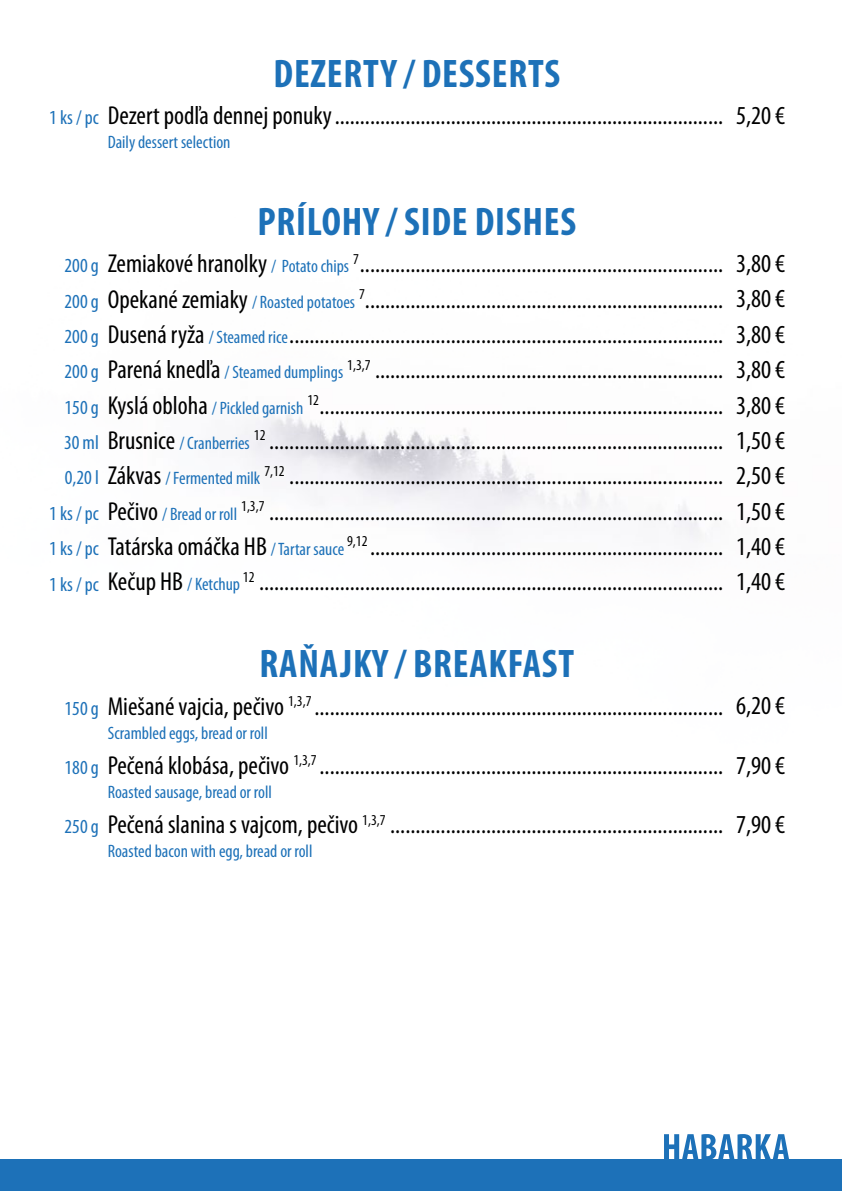
<style>
.page{position:relative;width:842px;height:1191px;background:#fff}
.page>*{position:absolute;margin:0;border:0;box-sizing:border-box;transform-origin:0 0}
.t1{font:700 condensed 40px "Myriad Pro";letter-spacing:.02em;color:#1d71b8}
.t2{font:condensed 26px/35.4px "Myriad Pro";color:#000;text-align:right}
.t3{font:condensed 20px/35.4px "Myriad Pro";color:#1d71b8;text-align:right}
.t4{font:condensed 18px "Myriad Pro";color:#1d71b8}
.s1{font-size:18px;color:#1d71b8}
.s2{font-size:26px;color:#000}
</style>
<div class="page">
<img style="left:240px;top:413px;width:461px;height:127px">
<div style="left:0;top:1159px;width:842px;height:32px;background:#1d71b8"></div>
<svg style="left:664px;top:1134px;width:125px;height:25px"></svg>
<h1 class="t1" style="left:274px;top:51px;width:288px">DEZERTY / DESSERTS</h1>
<p class="t2" style="left:108px;top:98px;width:617px">Dezert podľa dennej ponuky.............................................................................</p>
<p class="t4" style="left:108px;top:132px;width:124px">Daily dessert selection</p>
<p class="t3" style="left:49px;top:100px;width:51px">1 ks / pc</p>
<p class="t2" style="left:736px;top:98px;width:51px">5,20 €</p>
<h1 class="t1" style="left:258px;top:199px;width:320px">PRÍLOHY / SIDE DISHES</h1>
<p class="t2" style="left:108px;top:246px;width:617px">Zemiakové hranolky <span class="s1">/ Potato chips</span> <sup>7</sup>........................................................................</p>
<p class="t4" style="left:108px;top:292px;width:249px"><span class="s2">Opekané zemiaky</span> / Roasted potatoes</p>
<p class="t3" style="left:49px;top:248px;width:51px">200 g<br>200 g<br>200 g<br>200 g<br>150 g<br>30 ml<br>0,20 l<br>1 ks / pc<br>1 ks / pc<br>1 ks / pc</p>
<p class="t2" style="left:736px;top:246px;width:51px;text-align:justify">3,80 € 3,80 € 3,80 € 3,80 € 3,80 € 1,50 € 2,50 € 1,50 € 1,40 € 1,40 €</p>
<p class="t2" style="left:108px;top:282px;width:617px"><sup>7</sup>.......................................................................<br>Dusená ryža <span class="s1">/ Steamed rice</span>......................................................................................</p>
<p class="t4" style="left:108px;top:363px;width:237px"><span class="s2">Parená knedľa</span> / Steamed dumplings</p>
<p class="t2" style="left:347px;top:352px;width:377px"><sup>1,3,7</sup> .....................................................................</p>
<p class="t4" style="left:108px;top:398px;width:197px"><span class="s2">Kyslá obloha</span> / Pickled garnish</p>
<p class="t2" style="left:307px;top:388px;width:417px"><sup>12</sup>................................................................................</p>
<p class="t4" style="left:108px;top:433px;width:144px"><span class="s2">Brusnice</span> / Cranberries</p>
<p class="t2" style="left:254px;top:423px;width:471px"><sup>12</sup> ..........................................................................................</p>
<p class="t4" style="left:108px;top:469px;width:154px"><span class="s2">Zákvas</span> / Fermented milk</p>
<p class="t2" style="left:264px;top:458px;width:460px"><sup>7,12</sup> ......................................................................................</p>
<p class="t4" style="left:108px;top:504px;width:131px"><span class="s2">Pečivo</span> / Bread or roll</p>
<p class="t2" style="left:108px;top:494px;width:617px"><sup>1,3,7</sup> ..........................................................................................<br>Tatárska omáčka HB <span class="s1">/ Tartar sauce</span> <sup>9,12</sup> ......................................................................</p>
<p class="t4" style="left:108px;top:575px;width:134px"><span class="s2">Kečup HB</span> / Ketchup</p>
<p class="t2" style="left:243px;top:564px;width:482px"><sup>12</sup> ............................................................................................</p>
<p class="t3" style="left:65px;top:691px;width:36px">150 g</p>
<p class="t3" style="left:65px;top:750px;width:36px">180 g</p>
<p class="t3" style="left:65px;top:809px;width:36px">250 g</p>
<h1 class="t1" style="left:260px;top:642px;width:316px">RAŇAJKY / BREAKFAST</h1>
<p class="t2" style="left:108px;top:689px;width:617px">Miešané vajcia, pečivo <sup>1,3,7</sup> .................................................................................</p>
<p class="t4" style="left:108px;top:723px;width:162px">Scrambled eggs, bread or roll</p>
<p class="t2" style="left:108px;top:748px;width:617px">Pečená klobása, pečivo <sup>1,3,7</sup> ................................................................................</p>
<p class="t4" style="left:108px;top:782px;width:166px">Roasted sausage, bread or roll</p>
<p class="t2" style="left:108px;top:807px;width:617px">Pečená slanina s vajcom, pečivo <sup>1,3,7</sup> ..................................................................</p>
<p class="t4" style="left:108px;top:841px;width:206px">Roasted bacon with egg, bread or roll</p>
<p class="t2" style="left:736px;top:688px;width:51px">6,20 €</p>
<p class="t2" style="left:736px;top:748px;width:51px">7,90 €</p>
<p class="t2" style="left:736px;top:807px;width:51px">7,90 €</p>
</div>
